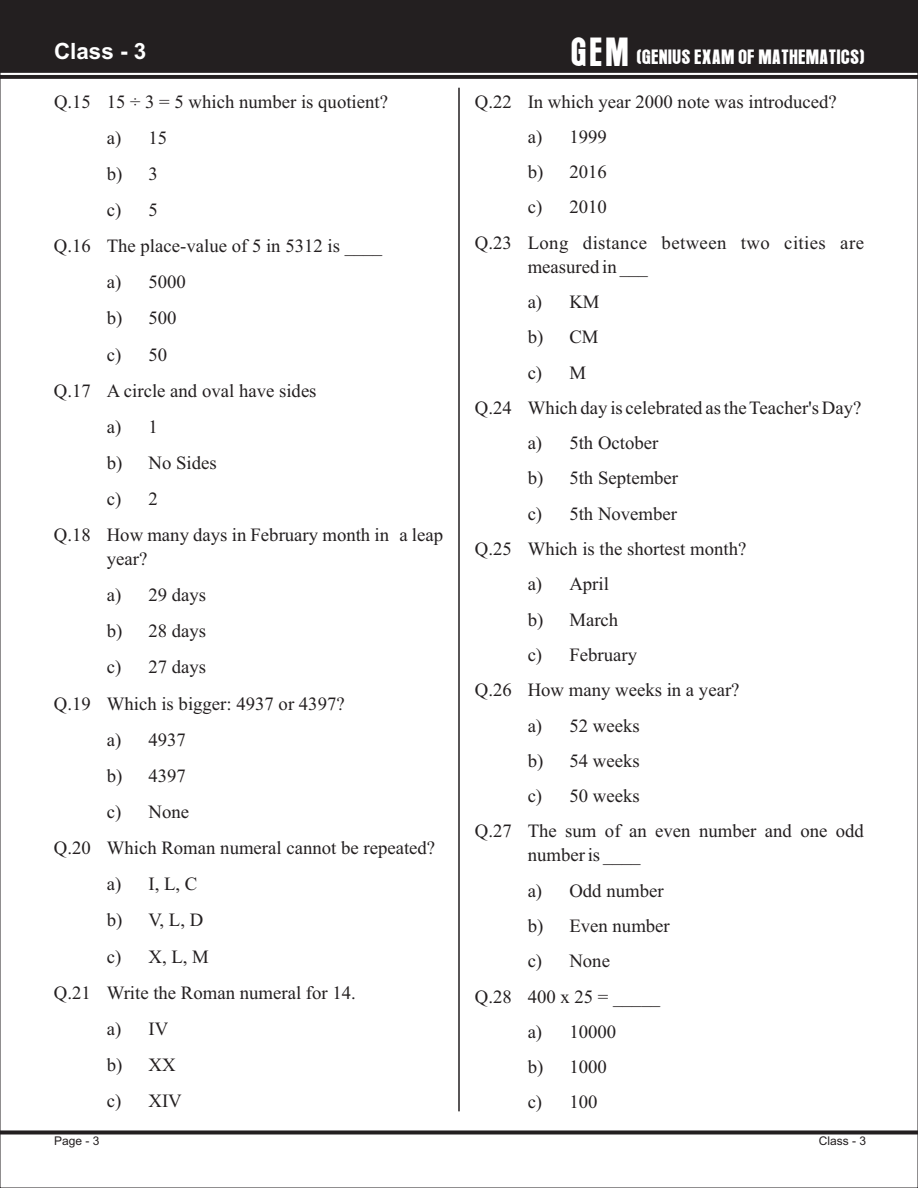
<style>
.page{position:relative;width:918px;height:1188px;background:#fff}
.page>*{position:absolute;margin:0;border:0;box-sizing:border-box;transform-origin:0 0}
.t1{font:700 22.5px "Arial";color:#fff}
.t2{font:18.75px "Times New Roman";color:#231f20}
.t3{font:18.75px "Times New Roman";letter-spacing:.02em;color:#231f20}
.t4{font:18.15px "Aurora";color:#fff}
.t5{font:12px "Arial";color:#231f20}
.s1{font-size:35.55px}
</style>
<div class="page">
<div style="left:0;top:0;width:918px;height:73px;background:#231f20"></div>
<svg style="left:0;top:75px;width:918px;height:4px;background:#2a2627"></svg>
<hr style="left:0;top:1131px;width:918px;height:3px;background:#231f20">
<hr style="left:458px;top:88px;width:2px;height:1023px;background:#231f20">
<p class="t1" style="left:54px;top:43px;width:94px">Class - 3</p>
<p class="t4" style="left:572px;top:49px;width:295px"><span class="s1">GEM</span> (GENIUS EXAM OF MATHEMATICS)</p>
<p class="t2" style="left:54px;top:95px;width:336px">Q.15 15 ÷ 3 = 5 which number is quotient?</p>
<p class="t2" style="left:107px;top:131px;width:62px">a) 15</p>
<p class="t2" style="left:107px;top:167px;width:53px">b) 3</p>
<p class="t2" style="left:107px;top:203px;width:53px">c) 5</p>
<p class="t2" style="left:54px;top:239px;width:330px">Q.16 The place-value of 5 in 5312 is ____</p>
<p class="t2" style="left:107px;top:275px;width:81px">a) 5000</p>
<p class="t2" style="left:107px;top:311px;width:71px">b) 500</p>
<p class="t2" style="left:107px;top:348px;width:62px">c) 50</p>
<p class="t2" style="left:54px;top:384px;width:264px">Q.17 A circle and oval have sides</p>
<p class="t2" style="left:107px;top:420px;width:53px">a) 1</p>
<p class="t2" style="left:107px;top:456px;width:111px">b) No Sides</p>
<p class="t2" style="left:107px;top:492px;width:53px">c) 2</p>
<p class="t2" style="left:54px;top:528px;width:391px">Q.18 How many days in February month in a leap</p>
<p class="t2" style="left:107px;top:552px;width:42px">year?</p>
<p class="t2" style="left:107px;top:588px;width:101px">a) 29 days</p>
<p class="t2" style="left:107px;top:624px;width:101px">b) 28 days</p>
<p class="t2" style="left:107px;top:660px;width:101px">c) 27 days</p>
<p class="t2" style="left:54px;top:697px;width:292px">Q.19 Which is bigger: 4937 or 4397?</p>
<p class="t2" style="left:107px;top:733px;width:81px">a) 4937</p>
<p class="t2" style="left:107px;top:769px;width:81px">b) 4397</p>
<p class="t2" style="left:107px;top:805px;width:84px">c) None</p>
<p class="t2" style="left:54px;top:841px;width:383px">Q.20 Which Roman numeral cannot be repeated?</p>
<p class="t2" style="left:107px;top:877px;width:92px">a) I, L, C</p>
<p class="t2" style="left:107px;top:913px;width:98px">b) V, L, D</p>
<p class="t2" style="left:107px;top:950px;width:104px">c) X, L, M</p>
<p class="t2" style="left:54px;top:986px;width:303px">Q.21 Write the Roman numeral for 14.</p>
<p class="t2" style="left:107px;top:1022px;width:63px">a) IV</p>
<p class="t2" style="left:107px;top:1058px;width:70px">b) XX</p>
<p class="t2" style="left:107px;top:1094px;width:77px">c) XIV</p>
<p class="t2" style="left:475px;top:95px;width:364px">Q.22 In which year 2000 note was introduced?</p>
<p class="t2" style="left:528px;top:130px;width:81px">a) 1999</p>
<p class="t2" style="left:528px;top:165px;width:81px">b) 2016</p>
<p class="t2" style="left:528px;top:200px;width:81px">c) 2010</p>
<p class="t3" style="left:475px;top:236px;width:391px">Q.23 Long distance between two cities are</p>
<p class="t2" style="left:528px;top:260px;width:122px">measured in ___</p>
<p class="t2" style="left:528px;top:295px;width:73px">a) KM</p>
<p class="t2" style="left:528px;top:330px;width:72px">b) CM</p>
<p class="t2" style="left:528px;top:366px;width:60px">c) M</p>
<p class="t2" style="left:475px;top:401px;width:388px">Q.24 Which day is celebrated as the Teacher's Day?</p>
<p class="t2" style="left:528px;top:436px;width:132px">a) 5th October</p>
<p class="t2" style="left:528px;top:471px;width:152px">b) 5th September</p>
<p class="t2" style="left:528px;top:507px;width:151px">c) 5th November</p>
<p class="t2" style="left:475px;top:542px;width:273px">Q.25 Which is the shortest month?</p>
<p class="t2" style="left:528px;top:577px;width:83px">a) April</p>
<p class="t2" style="left:528px;top:613px;width:92px">b) March</p>
<p class="t2" style="left:528px;top:648px;width:111px">c) February</p>
<p class="t2" style="left:475px;top:683px;width:266px">Q.26 How many weeks in a year?</p>
<p class="t2" style="left:528px;top:719px;width:114px">a) 52 weeks</p>
<p class="t2" style="left:528px;top:754px;width:114px">b) 54 weeks</p>
<p class="t2" style="left:528px;top:789px;width:114px">c) 50 weeks</p>
<p class="t2" style="left:475px;top:825px;width:391px">Q.27 The sum of an even number and one odd</p>
<p class="t2" style="left:528px;top:848px;width:114px">number is ____</p>
<p class="t2" style="left:528px;top:884px;width:137px">a) Odd number</p>
<p class="t2" style="left:528px;top:919px;width:144px">b) Even number</p>
<p class="t2" style="left:528px;top:954px;width:84px">c) None</p>
<p class="t2" style="left:475px;top:990px;width:187px">Q.28 400 x 25 = _____</p>
<p class="t2" style="left:528px;top:1025px;width:90px">a) 10000</p>
<p class="t2" style="left:528px;top:1060px;width:81px">b) 1000</p>
<p class="t2" style="left:528px;top:1095px;width:71px">c) 100</p>
<p class="t5" style="left:54px;top:1137px;width:47px">Page - 3</p>
<p class="t5" style="left:819px;top:1137px;width:49px">Class - 3</p>
</div>
